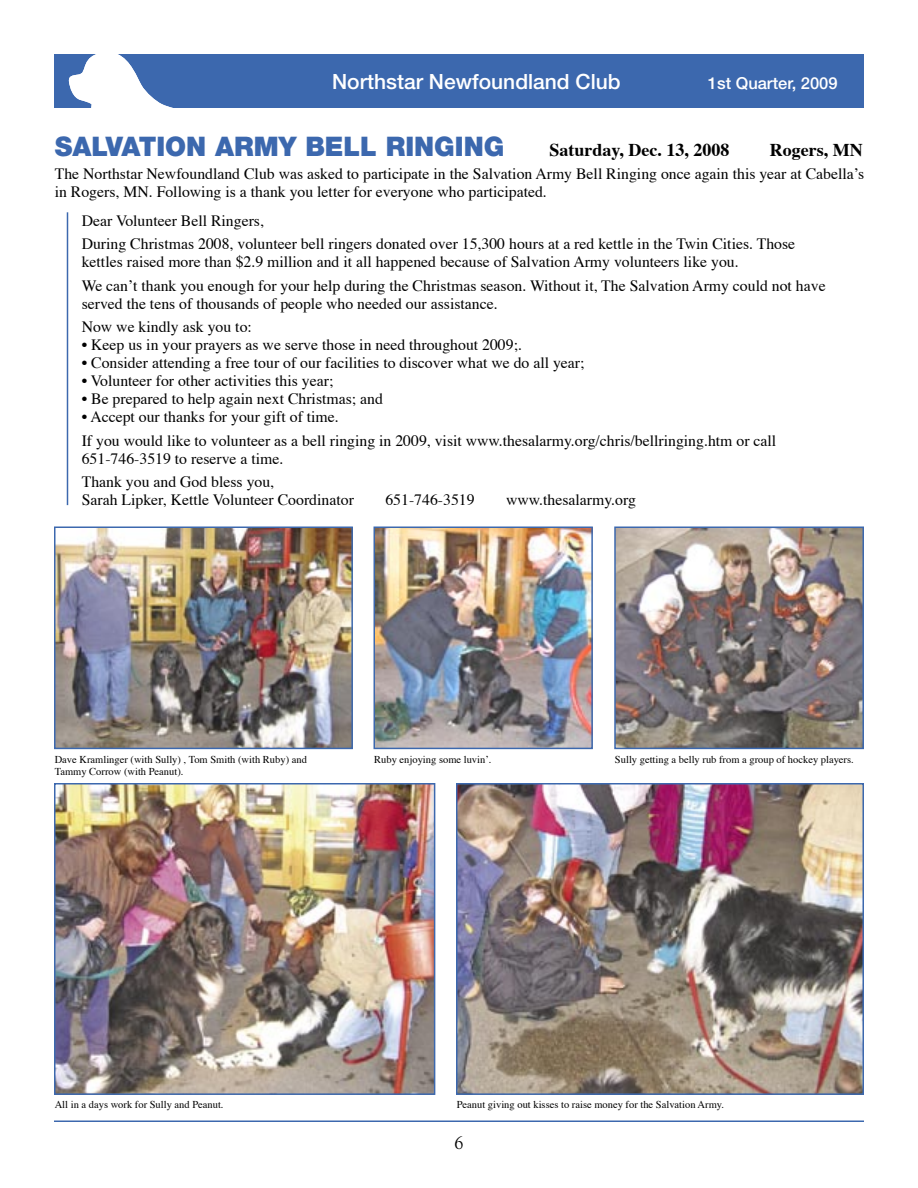
<style>
.page{position:relative;width:918px;height:1188px;background:#fff}
.page>*{position:absolute;margin:0;border:0;box-sizing:border-box;transform-origin:0 0}
.t1{font:900 27px "Helvetica Neue";color:#3c68ae}
.t2{font:500 21px "Helvetica Neue";color:#fff}
.t3{font:700 18px "Times";color:#000}
.t4{font:18px "Goudy";color:#000}
.t5{font:500 16.5px "Helvetica Neue";color:#fff}
.t6{font:15.75px/23.4px "Times";color:#000}
.t7{font:10.5px/12px "Times";color:#000}
</style>
<div class="page">
<hr style="left:54px;top:1120px;width:810px;height:2px;background:#3c68ae">
<svg style="left:54px;top:54px;width:810px;height:54px;background:#4a73b4"></svg>
<img style="left:57px;top:529px;width:293px;height:217px">
<div style="left:54px;top:526px;width:299px;height:223px;border:2px solid #3c68ae"></div>
<img style="left:377px;top:529px;width:213px;height:217px">
<div style="left:374px;top:526px;width:219px;height:223px;border:2px solid #3c68ae"></div>
<img style="left:57px;top:786px;width:375px;height:306px">
<div style="left:54px;top:783px;width:381px;height:312px;border:2px solid #3c68ae"></div>
<hr style="left:67px;top:212px;width:1px;height:293px;background:#3c68ae">
<img style="left:617px;top:529px;width:244px;height:217px">
<div style="left:614px;top:526px;width:250px;height:223px;border:2px solid #3c68ae"></div>
<img style="left:459px;top:786px;width:402px;height:306px">
<div style="left:456px;top:783px;width:408px;height:312px;border:2px solid #3c68ae"></div>
<h2 class="t2" style="left:332px;top:69px;width:290px">Northstar Newfoundland Club</h2>
<p class="t5" style="left:708px;top:73px;width:131px">1st Quarter, 2009</p>
<h1 class="t1" style="left:55px;top:130px;width:451px">SALVATION ARMY BELL RINGING</h1>
<p class="t3" style="left:549px;top:132px;width:182px">Saturday, Dec. 13, 2008</p>
<p class="t3" style="left:770px;top:132px;width:94px">Rogers, MN</p>
<p class="t6" style="left:55px;top:164px;width:811px;line-height:18px">The Northstar Newfoundland Club was asked to participate in the Salvation Army Bell Ringing once again this year at Cabella’s in Rogers, MN. Following is a thank you letter for everyone who participated.</p>
<p class="t6" style="left:82px;top:208px;width:715px">Dear Volunteer Bell Ringers,<br>During Christmas 2008, volunteer bell ringers donated over 15,300 hours at a red kettle in the Twin Cities. Those</p>
<p class="t6" style="left:82px;top:249px;width:745px">kettles raised more than $2.9 million and it all happened because of Salvation Army volunteers like you.<br>We can’t thank you enough for your help during the Christmas season. Without it, The Salvation Army could not have</p>
<p class="t6" style="left:82px;top:290px;width:417px">served the tens of thousands of people who needed our assistance.<br>Now we kindly ask you to:</p>
<p class="t6" style="left:82px;top:332px;width:442px">• Keep us in your prayers as we serve those in need throughout 2009;.</p>
<p class="t6" style="left:82px;top:350px;width:504px">• Consider attending a free tour of our facilities to discover what we do all year;</p>
<p class="t6" style="left:82px;top:368px;width:253px">• Volunteer for other activities this year;</p>
<p class="t6" style="left:82px;top:386px;width:303px">• Be prepared to help again next Christmas; and</p>
<p class="t6" style="left:82px;top:404px;width:696px">• Accept our thanks for your gift of time.<br>If you would like to volunteer as a bell ringing in 2009, visit www.thesalarmy.org/chris/bellringing.htm or call</p>
<p class="t6" style="left:82px;top:445px;width:203px">651-746-3519 to reserve a time.<br>Thank you and God bless you,</p>
<p class="t6" style="left:82px;top:487px;width:274px">Sarah Lipker, Kettle Volunteer Coordinator</p>
<p class="t6" style="left:385px;top:487px;width:91px">651-746-3519</p>
<p class="t6" style="left:506px;top:487px;width:131px">www.thesalarmy.org</p>
<p class="t7" style="left:55px;top:752px;width:254px">Dave Kramlinger (with Sully) , Tom Smith (with Ruby) and<br>Tammy Corrow (with Peanut).</p>
<p class="t7" style="left:374px;top:752px;width:119px">Ruby enjoying some luvin’.</p>
<p class="t7" style="left:615px;top:752px;width:240px">Sully getting a belly rub from a group of hockey players.</p>
<p class="t7" style="left:55px;top:1098px;width:170px">All in a days work for Sully and Peanut.</p>
<p class="t7" style="left:457px;top:1098px;width:269px">Peanut giving out kisses to raise money for the Salvation Army.</p>
<p class="t4" style="left:454px;top:1131px;width:10px">6</p>
</div>
